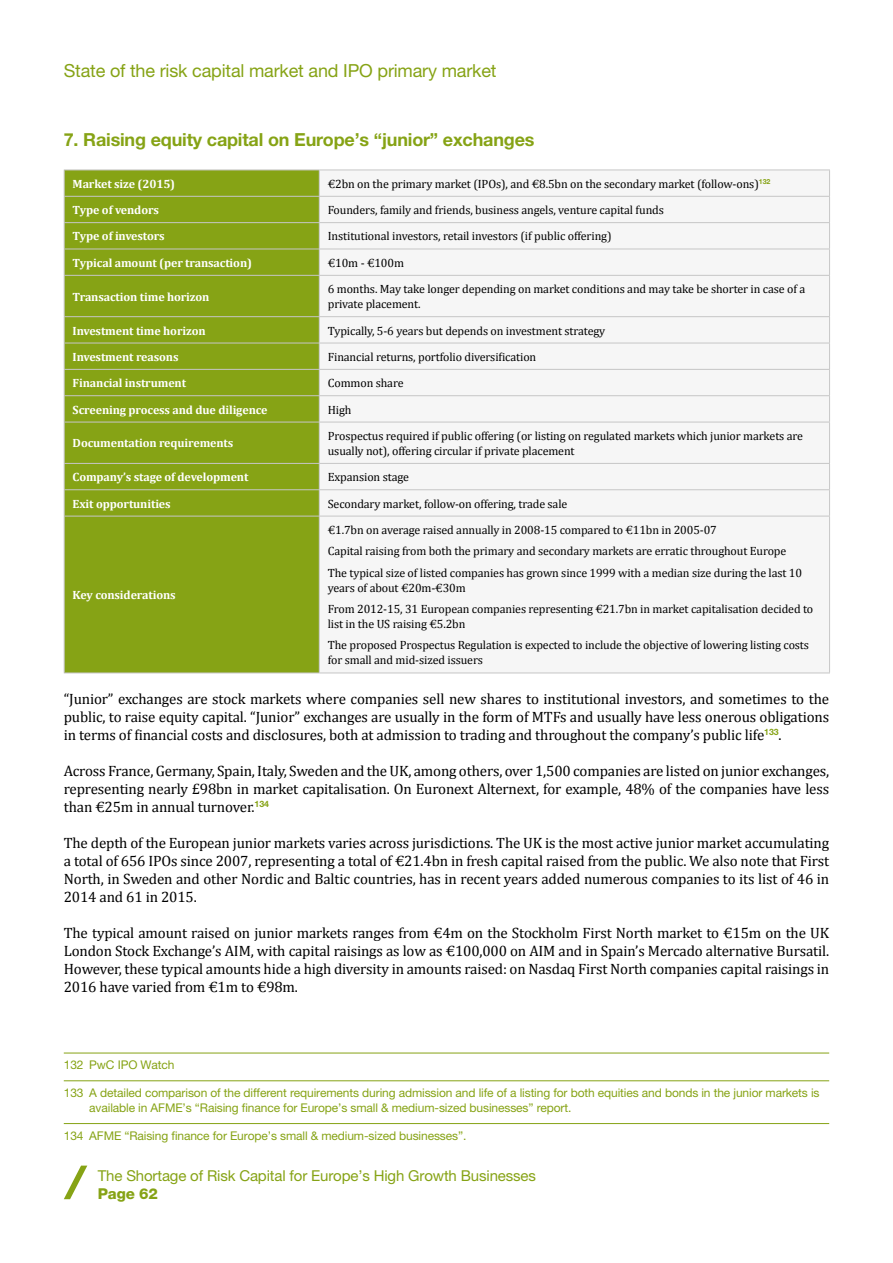
<style>
.page{position:relative;width:893px;height:1263px;background:#fff}
.page>*{position:absolute;margin:0;border:0;box-sizing:border-box;transform-origin:0 0}
.t1{font:700 18px "Helvetica Neue LT Pro";letter-spacing:-.01em;color:#86a315}
.t2{font:18px "Helvetica Neue LT Pro";letter-spacing:-.01em;color:#86a315}
.t3{font:15px/18px "Cambria";letter-spacing:-.01em;color:#000;text-align:justify}
.t4{font:15px "Helvetica Neue LT Pro";letter-spacing:-.01em;color:#86a315}
.t5{font:800 15px "Helvetica Neue LT Pro";letter-spacing:-.01em;color:#86a315}
.t6{font:12px/21.5px "Cambria";letter-spacing:-.01em;color:#000}
.t7{font:12px/15px "Helvetica Neue LT Pro";letter-spacing:-.01em;color:#86a315}
.t8{font:700 12px "Cambria";letter-spacing:-.01em;color:#fff}
</style>
<div class="page">
<svg style="left:64px;top:1165px;width:23px;height:34px"></svg>
<div style="left:65px;top:171px;width:254px;height:502px;background:#86a315"></div>
<div style="left:320px;top:195px;width:509px;height:478px;background:#f6f6f6"></div>
<hr style="left:64px;top:170px;width:255px;height:1px;background:#c6c6c6">
<hr style="left:319px;top:170px;width:511px;height:1px;background:#c6c6c6">
<hr style="left:64px;top:196px;width:255px;height:1px;background:#c6c6c6">
<hr style="left:319px;top:196px;width:511px;height:1px;background:#c6c6c6">
<hr style="left:64px;top:222px;width:255px;height:1px;background:#c6c6c6">
<hr style="left:319px;top:222px;width:511px;height:1px;background:#c6c6c6">
<hr style="left:64px;top:249px;width:255px;height:1px;background:#c6c6c6">
<svg style="left:64px;top:170px;width:1px;height:105px"></svg>
<hr style="left:319px;top:249px;width:511px;height:1px;background:#c6c6c6">
<svg style="left:319px;top:170px;width:1px;height:105px"></svg>
<svg style="left:829px;top:171px;width:1px;height:104px"></svg>
<hr style="left:64px;top:275px;width:255px;height:1px;background:#c6c6c6">
<hr style="left:64px;top:276px;width:1px;height:40px;background:#c6c6c6">
<hr style="left:319px;top:275px;width:511px;height:1px;background:#c6c6c6">
<hr style="left:319px;top:276px;width:1px;height:40px;background:#c6c6c6">
<hr style="left:829px;top:276px;width:1px;height:40px;background:#c6c6c6">
<hr style="left:64px;top:316px;width:255px;height:1px;background:#c6c6c6">
<hr style="left:319px;top:316px;width:511px;height:1px;background:#c6c6c6">
<hr style="left:64px;top:343px;width:255px;height:1px;background:#c6c6c6">
<hr style="left:319px;top:343px;width:511px;height:1px;background:#c6c6c6">
<hr style="left:64px;top:369px;width:255px;height:1px;background:#c6c6c6">
<hr style="left:319px;top:369px;width:511px;height:1px;background:#c6c6c6">
<hr style="left:64px;top:395px;width:255px;height:1px;background:#c6c6c6">
<svg style="left:64px;top:317px;width:1px;height:105px"></svg>
<hr style="left:319px;top:395px;width:511px;height:1px;background:#c6c6c6">
<svg style="left:319px;top:317px;width:1px;height:105px"></svg>
<svg style="left:829px;top:317px;width:1px;height:105px"></svg>
<hr style="left:64px;top:422px;width:255px;height:1px;background:#c6c6c6">
<hr style="left:64px;top:422px;width:1px;height:41px;background:#c6c6c6">
<hr style="left:319px;top:422px;width:511px;height:1px;background:#c6c6c6">
<hr style="left:319px;top:422px;width:1px;height:41px;background:#c6c6c6">
<hr style="left:829px;top:422px;width:1px;height:41px;background:#c6c6c6">
<hr style="left:64px;top:463px;width:255px;height:1px;background:#c6c6c6">
<hr style="left:319px;top:463px;width:511px;height:1px;background:#c6c6c6">
<hr style="left:64px;top:489px;width:255px;height:1px;background:#c6c6c6">
<svg style="left:64px;top:464px;width:1px;height:52px"></svg>
<hr style="left:319px;top:489px;width:511px;height:1px;background:#c6c6c6">
<svg style="left:319px;top:464px;width:1px;height:52px"></svg>
<svg style="left:829px;top:464px;width:1px;height:52px"></svg>
<hr style="left:64px;top:516px;width:255px;height:1px;background:#c6c6c6">
<hr style="left:64px;top:516px;width:1px;height:157px;background:#c6c6c6">
<hr style="left:319px;top:516px;width:511px;height:1px;background:#c6c6c6">
<hr style="left:319px;top:516px;width:1px;height:157px;background:#c6c6c6">
<hr style="left:829px;top:516px;width:1px;height:157px;background:#c6c6c6">
<hr style="left:64px;top:673px;width:255px;height:1px;background:#c6c6c6">
<hr style="left:319px;top:673px;width:511px;height:1px;background:#c6c6c6">
<hr style="left:64px;top:1053px;width:765px;height:1px;background:#86a315">
<hr style="left:64px;top:1080px;width:765px;height:1px;background:#86a315">
<hr style="left:64px;top:1123px;width:765px;height:1px;background:#86a315">
<p class="t2" style="left:64px;top:59px;width:434px">State of the risk capital market and IPO primary market</p>
<p class="t1" style="left:64px;top:128px;width:494px">7. Raising equity capital on Europe’s “junior” exchanges <sup>132</sup></p>
<p class="t8" style="left:73px;top:176px;width:104px">Market size (2015)</p>
<p class="t6" style="left:328px;top:173px;width:444px">€2bn on the primary market (IPOs), and €8.5bn on the secondary market (follow-ons)<sup>132</sup></p>
<p class="t8" style="left:73px;top:203px;width:88px">Type of vendors</p>
<p class="t6" style="left:328px;top:199px;width:338px">Founders, family and friends, business angels, venture capital funds</p>
<p class="t8" style="left:73px;top:229px;width:94px">Type of investors</p>
<p class="t6" style="left:328px;top:226px;width:285px">Institutional investors, retail investors (if public offering)</p>
<p class="t8" style="left:73px;top:255px;width:181px">Typical amount (per transaction)</p>
<p class="t6" style="left:328px;top:252px;width:78px">€10m - €100m</p>
<p class="t8" style="left:73px;top:289px;width:138px">Transaction time horizon</p>
<p class="t6" style="left:328px;top:281px;width:479px;line-height:15px">6 months. May take longer depending on market conditions and may take be shorter in case of a private placement.</p>
<p class="t8" style="left:73px;top:323px;width:134px">Investment time horizon</p>
<p class="t6" style="left:328px;top:320px;width:279px">Typically, 5-6 years but depends on investment strategy</p>
<p class="t8" style="left:73px;top:349px;width:107px">Investment reasons</p>
<p class="t6" style="left:328px;top:346px;width:210px">Financial returns, portfolio diversification</p>
<p class="t8" style="left:73px;top:376px;width:115px">Financial instrument</p>
<p class="t6" style="left:328px;top:372px;width:77px">Common share</p>
<p class="t8" style="left:73px;top:402px;width:196px">Screening process and due diligence</p>
<p class="t6" style="left:328px;top:399px;width:25px">High</p>
<p class="t8" style="left:73px;top:436px;width:162px">Documentation requirements</p>
<p class="t6" style="left:328px;top:428px;width:477px;line-height:15px">Prospectus required if public offering (or listing on regulated markets which junior markets are usually not), offering circular if private placement</p>
<p class="t8" style="left:73px;top:470px;width:177px">Company’s stage of development</p>
<p class="t6" style="left:328px;top:466px;width:83px">Expansion stage</p>
<p class="t8" style="left:73px;top:496px;width:100px">Exit opportunities</p>
<p class="t6" style="left:328px;top:493px;width:241px">Secondary market, follow-on offering, trade sale</p>
<p class="t6" style="left:328px;top:519px;width:476px">€1.7bn on average raised annually in 2008-15 compared to €11bn in 2005-07<br>Capital raising from both the primary and secondary markets are erratic throughout Europe<br>The typical size of listed companies has grown since 1999 with a median size during the last 10</p>
<p class="t6" style="left:328px;top:577px;width:487px">years of about €20m-€30m<br>From 2012-15, 31 European companies representing €21.7bn in market capitalisation decided to</p>
<p class="t6" style="left:328px;top:613px;width:483px">list in the US raising €5.2bn<br>The proposed Prospectus Regulation is expected to include the objective of lowering listing costs</p>
<p class="t6" style="left:328px;top:650px;width:157px">for small and mid-sized issuers</p>
<p class="t3" style="left:64px;top:689px;width:767px">“Junior” exchanges are stock markets where companies sell new shares to institutional investors, and sometimes to the public, to raise equity capital. “Junior” exchanges are usually in the form of MTFs and usually have less onerous obligations in terms of financial costs and disclosures, both at admission to trading and throughout the company’s public life<sup>133</sup>.</p>
<p class="t3" style="left:64px;top:761px;width:767px">Across France, Germany, Spain, Italy, Sweden and the UK, among others, over 1,500 companies are listed on junior exchanges, representing nearly £98bn in market capitalisation. On Euronext Alternext, for example, 48% of the companies have less than €25m in annual turnover.<sup>134</sup></p>
<p class="t3" style="left:64px;top:833px;width:767px">The depth of the European junior markets varies across jurisdictions. The UK is the most active junior market accumulating a total of 656 IPOs since 2007, representing a total of €21.4bn in fresh capital raised from the public. We also note that First North, in Sweden and other Nordic and Baltic countries, has in recent years added numerous companies to its list of 46 in 2014 and 61 in 2015.</p>
<p class="t3" style="left:64px;top:923px;width:767px">The typical amount raised on junior markets ranges from €4m on the Stockholm First North market to €15m on the UK London Stock Exchange’s AIM, with capital raisings as low as €100,000 on AIM and in Spain’s Mercado alternative Bursatil.<br>However, these typical amounts hide a high diversity in amounts raised: on Nasdaq First North companies capital raisings in 2016 have varied from €1m to €98m.</p>
<p class="t8" style="left:73px;top:588px;width:105px">Key considerations</p>
<p class="t7" style="left:64px;top:1057px;width:112px">132 PwC IPO Watch</p>
<p class="t7" style="left:89px;top:1085px;width:732px;text-indent:-26px">133 A detailed comparison of the different requirements during admission and life of a listing for both equities and bonds in the junior markets is available in AFME’s “Raising finance for Europe’s small &amp; medium-sized businesses” report.</p>
<p class="t7" style="left:64px;top:1128px;width:404px">134 AFME “Raising finance for Europe’s small &amp; medium-sized businesses”.</p>
<p class="t4" style="left:98px;top:1167px;width:440px">The Shortage of Risk Capital for Europe’s High Growth Businesses</p>
<p class="t5" style="left:98px;top:1185px;width:62px">Page 62</p>
</div>
